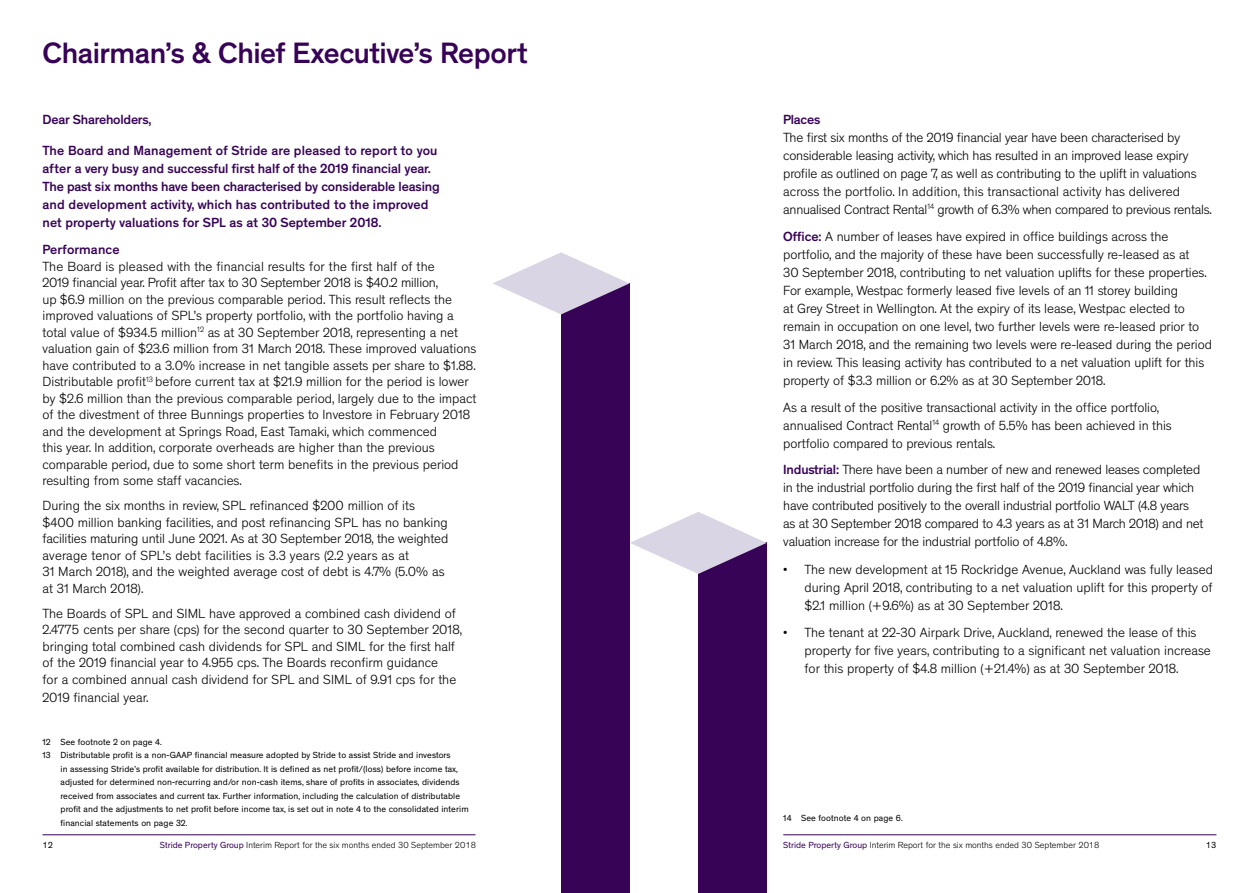
<style>
.page{position:relative;width:1259px;height:893px;background:#fff}
.page>*{position:absolute;margin:0;border:0;box-sizing:border-box;transform-origin:0 0}
.t1{font:500 30px "Theinhardt";letter-spacing:-.015em;color:#370357}
.t2{font:300 13.5px/16.5px "Theinhardt";letter-spacing:-.005em;color:#000}
.t3{font:500 13.5px/18px "Theinhardt";color:#370357}
.t4{font:9px "Theinhardt";letter-spacing:.01em;color:#000}
.t5{font:300 9px "Theinhardt";color:#000}
.s1{font-weight:500;color:#370357}
.s2{font-weight:400;color:#370357}
</style>
<div class="page">
<hr style="left:783px;top:834px;width:433px;height:1px;background:#370357">
<hr style="left:43px;top:834px;width:432px;height:1px;background:#370357">
<div style="left:561px;top:283px;width:68px;height:610px;background:#370357"></div>
<svg style="left:493px;top:252px;width:136px;height:62px"></svg>
<div style="left:698px;top:543px;width:68px;height:350px;background:#370357"></div>
<svg style="left:630px;top:512px;width:137px;height:62px"></svg>
<h1 class="t1" style="left:43px;top:35px;width:486px">Chairman’s &amp; Chief Executive’s Report</h1>
<p class="t3" style="left:43px;top:110px;width:110px">Dear Shareholders,</p>
<p class="t3" style="left:43px;top:142px;width:399px">The Board and Management of Stride are pleased to report to you after a very busy and successful first half of the 2019 financial year.<br>The past six months have been characterised by considerable leasing and development activity, which has contributed to the improved net property valuations for SPL as at 30 September 2018.</p>
<p class="t3" style="left:43px;top:241px;width:79px">Performance</p>
<p class="t2" style="left:43px;top:258px;width:435px">The Board is pleased with the financial results for the first half of the<br>2019 financial year. Profit after tax to 30 September 2018 is $40.2 million,<br>up $6.9 million on the previous comparable period. This result reflects the improved valuations of SPL’s property portfolio, with the portfolio having a total value of $934.5 million<sup>12</sup> as at 30 September 2018, representing a net valuation gain of $23.6 million from 31 March 2018. These improved valuations have contributed to a 3.0% increase in net tangible assets per share to $1.88.<br>Distributable profit<sup>13</sup> before current tax at $21.9 million for the period is lower by $2.6 million than the previous comparable period, largely due to the impact of the divestment of three Bunnings properties to Investore in February 2018 and the development at Springs Road, East Tamaki, which commenced<br>this year. In addition, corporate overheads are higher than the previous comparable period, due to some short term benefits in the previous period resulting from some staff vacancies.</p>
<p class="t2" style="left:43px;top:497px;width:407px">During the six months in review, SPL refinanced $200 million of its $400 million banking facilities, and post refinancing SPL has no banking facilities maturing until June 2021. As at 30 September 2018, the weighted average tenor of SPL’s debt facilities is 3.3 years (2.2 years as at<br>31 March 2018), and the weighted average cost of debt is 4.7% (5.0% as at 31 March 2018).</p>
<p class="t2" style="left:43px;top:605px;width:421px">The Boards of SPL and SIML have approved a combined cash dividend of 2.4775 cents per share (cps) for the second quarter to 30 September 2018, bringing total combined cash dividends for SPL and SIML for the first half of the 2019 financial year to 4.955 cps. The Boards reconfirm guidance<br>for a combined annual cash dividend for SPL and SIML of 9.91 cps for the</p>
<p class="t2" style="left:43px;top:689px;width:108px">2019 financial year.</p>
<p class="t4" style="left:43px;top:736px;width:121px">12 See footnote 2 on page 4.</p>
<p class="t4" style="left:43px;top:750px;width:410px">13 Distributable profit is a non-GAAP financial measure adopted by Stride to assist Stride and investors</p>
<p class="t4" style="left:61px;top:763px;width:399px">in assessing Stride’s profit available for distribution. It is defined as net profit/(loss) before income tax,</p>
<p class="t4" style="left:61px;top:777px;width:401px">adjusted for determined non-recurring and/or non-cash items, share of profits in associates, dividends</p>
<p class="t4" style="left:61px;top:790px;width:401px">received from associates and current tax. Further information, including the calculation of distributable</p>
<p class="t4" style="left:61px;top:804px;width:410px">profit and the adjustments to net profit before income tax, is set out in note 4 to the consolidated interim</p>
<p class="t4" style="left:61px;top:817px;width:128px">financial statements on page 32.</p>
<p class="t3" style="left:783px;top:110px;width:39px">Places</p>
<p class="t2" style="left:783px;top:128px;width:430px;line-height:18px">The first six months of the 2019 financial year have been characterised by considerable leasing activity, which has resulted in an improved lease expiry profile as outlined on page 7, as well as contributing to the uplift in valuations across the portfolio. In addition, this transactional activity has delivered annualised Contract Rental<sup>14</sup> growth of 6.3% when compared to previous rentals.</p>
<p class="t2" style="left:783px;top:227px;width:430px;line-height:18px"><span class="s1">Office:</span> A number of leases have expired in office buildings across the portfolio, and the majority of these have been successfully re-leased as at<br>30 September 2018, contributing to net valuation uplifts for these properties.<br>For example, Westpac formerly leased five levels of an 11 storey building<br>at Grey Street in Wellington. At the expiry of its lease, Westpac elected to remain in occupation on one level, two further levels were re-leased prior to 31 March 2018, and the remaining two levels were re-leased during the period in review. This leasing activity has contributed to a net valuation uplift for this property of $3.3 million or 6.2% as at 30 September 2018.</p>
<p class="t2" style="left:783px;top:398px;width:390px;line-height:18px">As a result of the positive transactional activity in the office portfolio, annualised Contract Rental<sup>14</sup> growth of 5.5% has been achieved in this portfolio compared to previous rentals.</p>
<p class="t2" style="left:783px;top:461px;width:422px;line-height:18px"><span class="s1">Industrial:</span> There have been a number of new and renewed leases completed in the industrial portfolio during the first half of the 2019 financial year which have contributed positively to the overall industrial portfolio WALT (4.8 years as at 30 September 2018 compared to 4.3 years as at 31 March 2018) and net valuation increase for the industrial portfolio of 4.8%.</p>
<p class="t2" style="left:804px;top:560px;width:410px;line-height:18px;text-align:justify;text-indent:-21px">• The new development at 15 Rockridge Avenue, Auckland was fully leased during April 2018, contributing to a net valuation uplift for this property of $2.1 million (+9.6%) as at 30 September 2018.</p>
<p class="t2" style="left:804px;top:623px;width:408px;line-height:18px;text-indent:-21px">• The tenant at 22-30 Airpark Drive, Auckland, renewed the lease of this property for five years, contributing to a significant net valuation increase for this property of $4.8 million (+21.4%) as at 30 September 2018.</p>
<p class="t4" style="left:783px;top:813px;width:121px">14 See footnote 4 on page 6.</p>
<p class="t4" style="left:43px;top:840px;width:12px">12</p>
<p class="t5" style="left:160px;top:840px;width:318px"><span class="s2">Stride Property Group</span> Interim Report for the six months ended 30 September 2018</p>
<p class="t5" style="left:783px;top:840px;width:318px"><span class="s2">Stride Property Group</span> Interim Report for the six months ended 30 September 2018</p>
<p class="t4" style="left:1205px;top:840px;width:12px">13</p>
</div>
